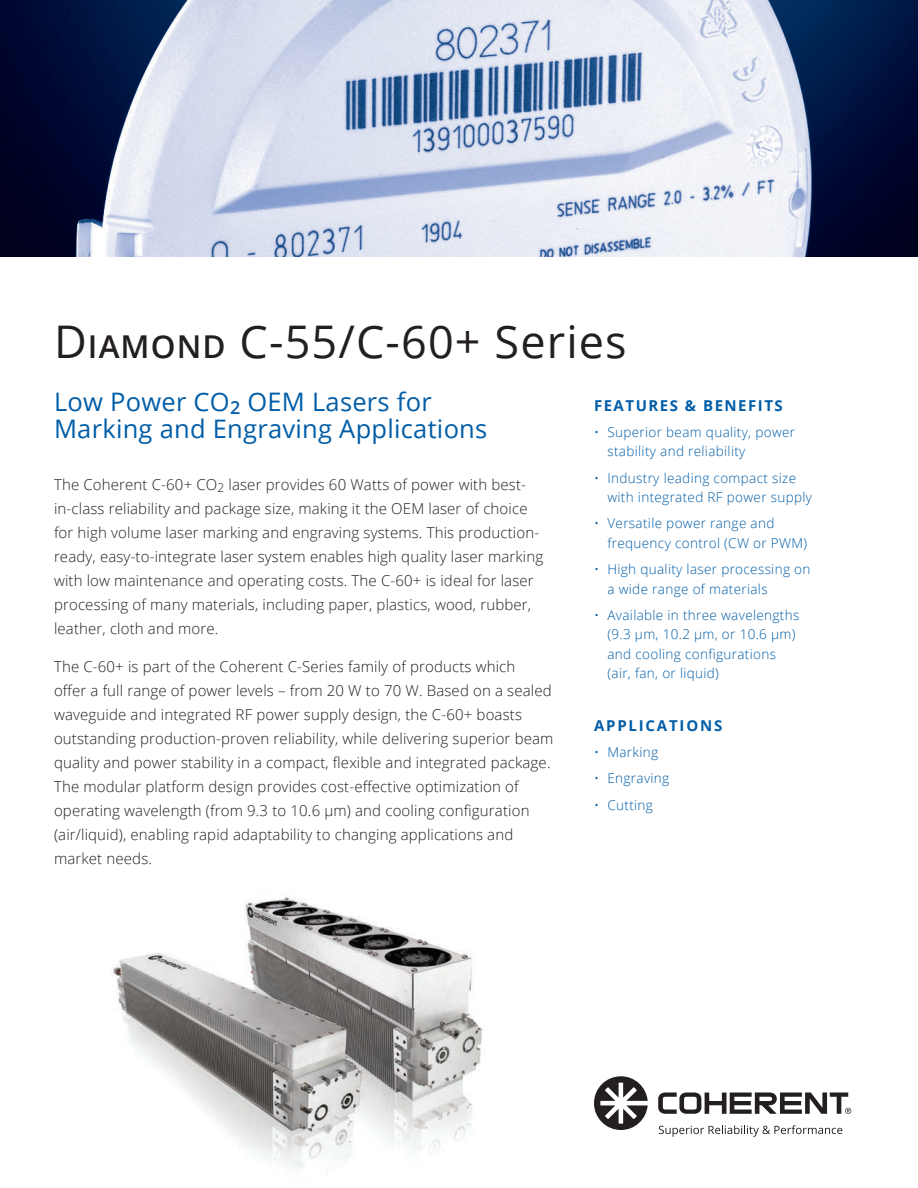
<style>
.page{position:relative;width:918px;height:1188px;background:#fff}
.page>*{position:absolute;margin:0;border:0;box-sizing:border-box;transform-origin:0 0}
.t1{font:45px "Open Sans";letter-spacing:.025em;color:#231f20}
.Subtitle{font:25.5px/27px "Open Sans";letter-spacing:.01em;color:#015da7}
.Body{font:300 15px/24px "Open Sans";letter-spacing:.01em;color:#231f20}
.FEATURES_BENEFITS_AP{font:700 15px "Open Sans";letter-spacing:.1em;color:#015da7}
.FEATURES_BENEFITS_AP-2{font:700 15px "Open Sans";letter-spacing:.12em;color:#015da7}
.Bullets{font:300 13.5px/19.5px "Open Sans";letter-spacing:.025em;color:#015da7}
.s1{font-weight:600;font-size:31.5px}
</style>
<div class="page">
<svg style="left:659px;top:1125px;width:183px;height:12px"></svg>
<svg style="left:658px;top:1092px;width:193px;height:22px"></svg>
<svg style="left:601px;top:1076px;width:47px;height:54px"></svg>
<img style="left:0;top:0;width:918px;height:256px">
<img style="left:287px;top:894px;width:314px;height:232px">
<img style="left:111px;top:895px;width:358px;height:276px">
<img style="left:114px;top:953px;width:247px;height:178px">
<p class="t1" style="left:54px;top:311px;width:574px">D<span class="s1">IAMOND</span> C-55/C-60+ Series</p>
<p class="Subtitle" style="left:54px;top:387px;width:435px">Low Power CO<sub>2</sub> OEM Lasers for<br>Marking and Engraving Applications</p>
<p class="Body" style="left:54px;top:472px;width:491px">The Coherent C-60+ CO<sub>2</sub> laser provides 60 Watts of power with best&shy;in-class reliability and package size, making it the OEM laser of choice for high volume laser marking and engraving systems. This production&shy;ready, easy-to-integrate laser system enables high quality laser marking with low maintenance and operating costs. The C-60+ is ideal for laser processing of many materials, including paper, plastics, wood, rubber, leather, cloth and more.</p>
<p class="Body" style="left:54px;top:654px;width:501px">The C-60+ is part of the Coherent C-Series family of products which<br>offer a full range of power levels – from 20 W to 70 W. Based on a sealed waveguide and integrated RF power supply design, the C-60+ boasts outstanding production-proven reliability, while delivering superior beam quality and power stability in a compact, flexible and integrated package.<br>The modular platform design provides cost-effective optimization of operating wavelength (from 9.3 to 10.6 µm) and cooling configuration (air/liquid), enabling rapid adaptability to changing applications and market needs.</p>
<p class="FEATURES_BENEFITS_AP" style="left:594px;top:395px;width:190px">FEATURES &amp; BENEFITS</p>
<p class="Bullets" style="left:608px;top:422px;width:189px;text-indent:-14px">• Superior beam quality, power stability and reliability</p>
<p class="Bullets" style="left:608px;top:468px;width:206px;text-indent:-14px">• Industry leading compact size with integrated RF power supply</p>
<p class="Bullets" style="left:608px;top:513px;width:201px;text-indent:-14px">• Versatile power range and frequency control (CW or PWM)</p>
<p class="Bullets" style="left:608px;top:559px;width:204px;text-indent:-14px">• High quality laser processing on a wide range of materials</p>
<p class="Bullets" style="left:608px;top:605px;width:193px;text-indent:-14px">• Available in three wavelengths (9.3 µm, 10.2 µm, or 10.6 µm) and cooling configurations (air, fan, or liquid)</p>
<p class="FEATURES_BENEFITS_AP-2" style="left:594px;top:715px;width:130px">APPLICATIONS</p>
<p class="Bullets" style="left:594px;top:742px;width:66px">• Marking</p>
<p class="Bullets" style="left:594px;top:768px;width:77px">• Engraving</p>
<p class="Bullets" style="left:594px;top:795px;width:60px">• Cutting</p>
</div>
